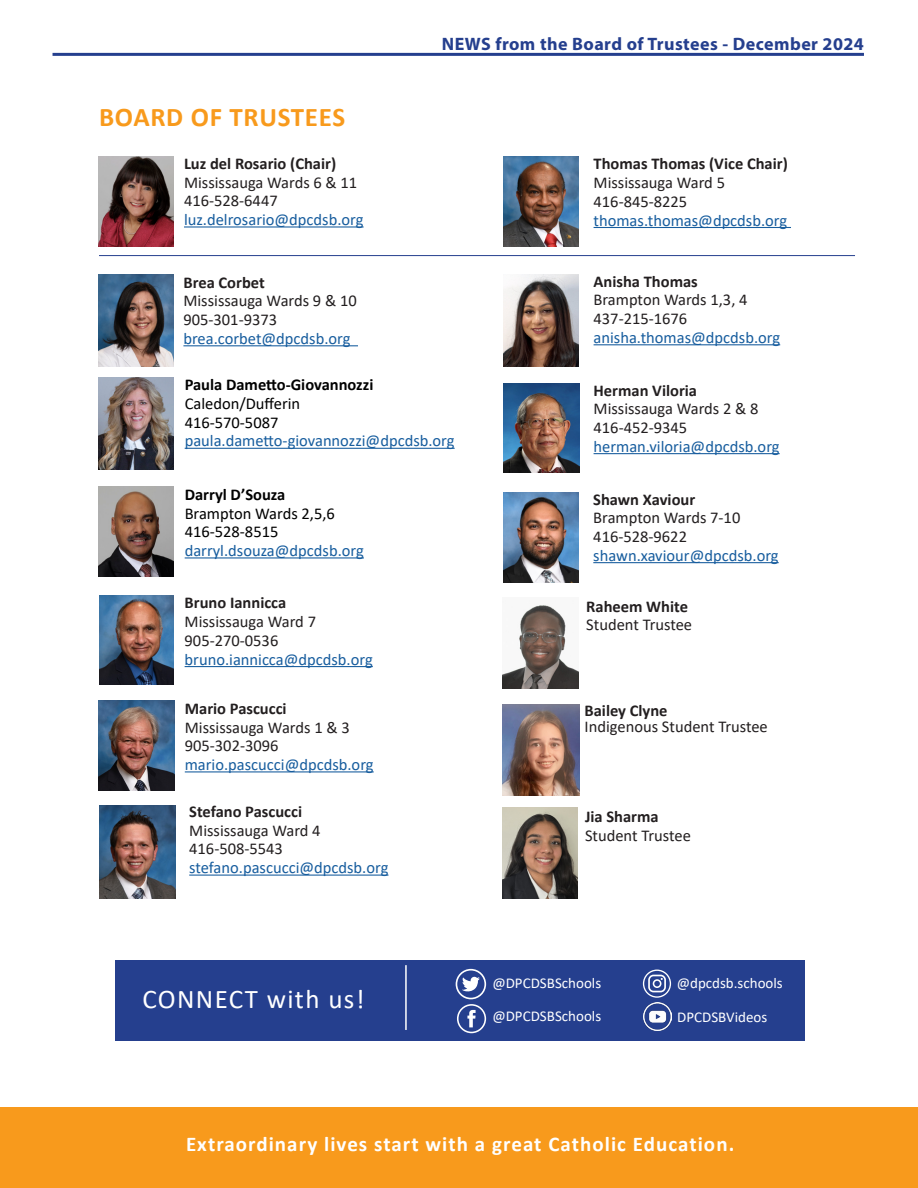
<style>
.page{position:relative;width:918px;height:1188px;background:#fff}
.page>*{position:absolute;margin:0;border:0;box-sizing:border-box;transform-origin:0 0}
.t1{font:700 27px "Calibri";letter-spacing:.025em;color:#f89a1c}
.t2{font:27px "Calibri";letter-spacing:.05em;color:#fff}
.t3{font:700 21px "Calibri";letter-spacing:.05em;color:#fff}
.t4{font:700 18px "Myriad Pro";letter-spacing:.025em;color:#253f8e}
.t5{font:16.5px/18.8px "Calibri";color:#231f20}
.t6{font:16.5px "Calibri";color:#175d9e}
.t7{font:700 16.5px "Calibri";color:#231f20}
.t8{font:700 16.5px/18.8px "Calibri";color:#000}
.t9{font:16.5px "Calibri";color:#000}
.t10{font:15px "Calibri";color:#fff}
.s1{font-weight:400}
.s2{font-weight:700}
</style>
<div class="page">
<hr style="left:53px;top:53px;width:811px;height:3px;background:#253f8e">
<hr style="left:183px;top:345px;width:175px;height:1px;background:#175d9e">
<img style="left:99px;top:486px;width:75px;height:90px">
<hr style="left:185px;top:771px;width:189px;height:1px;background:#175d9e">
<hr style="left:594px;top:453px;width:186px;height:1px;background:#175d9e">
<hr style="left:189px;top:875px;width:200px;height:1px;background:#175d9e">
<hr style="left:594px;top:227px;width:197px;height:1px;background:#175d9e">
<hr style="left:184px;top:226px;width:180px;height:2px;background:#175d9e">
<hr style="left:185px;top:557px;width:179px;height:1px;background:#175d9e">
<hr style="left:594px;top:344px;width:186px;height:1px;background:#175d9e">
<hr style="left:593px;top:562px;width:186px;height:1px;background:#175d9e">
<hr style="left:185px;top:448px;width:270px;height:1px;background:#175d9e">
<hr style="left:99px;top:255px;width:756px;height:1px;background:#253f8e">
<hr style="left:185px;top:666px;width:188px;height:1px;background:#175d9e">
<div style="left:0;top:1107px;width:918px;height:81px;background:#f89a1c"></div>
<img style="left:99px;top:275px;width:74px;height:91px">
<img style="left:99px;top:595px;width:75px;height:90px">
<img style="left:99px;top:701px;width:76px;height:90px">
<img style="left:100px;top:806px;width:75px;height:92px">
<img style="left:503px;top:157px;width:76px;height:89px">
<img style="left:503px;top:492px;width:76px;height:91px">
<img style="left:99px;top:378px;width:74px;height:92px">
<img style="left:503px;top:274px;width:76px;height:93px">
<img style="left:503px;top:383px;width:76px;height:90px">
<img style="left:99px;top:157px;width:74px;height:89px">
<div style="left:115px;top:960px;width:689px;height:81px;background:#253f8e"></div>
<svg style="left:643px;top:970px;width:28px;height:28px"></svg>
<svg style="left:456px;top:969px;width:30px;height:64px"></svg>
<img style="left:643px;top:1002px;width:28px;height:29px">
<hr style="left:405px;top:965px;width:2px;height:65px;background:#fff">
<img style="left:503px;top:705px;width:76px;height:90px">
<img style="left:502px;top:605px;width:77px;height:83px">
<img style="left:502px;top:807px;width:76px;height:92px">
<p class="t1" style="left:99px;top:98px;width:248px">BOARD OF TRUSTEES</p>
<p class="t7" style="left:184px;top:152px;width:154px">Luz del Rosario (Chair)</p>
<p class="t5" style="left:184px;top:172px;width:175px">Mississauga Wards 6 &amp; 11</p>
<p class="t5" style="left:184px;top:191px;width:95px">416-528-6447</p>
<p class="t6" style="left:184px;top:208px;width:181px">luz.delrosario@dpcdsb.org</p>
<p class="t7" style="left:183px;top:271px;width:83px">Brea Corbet</p>
<p class="t5" style="left:183px;top:291px;width:175px">Mississauga Wards 9 &amp; 10</p>
<p class="t5" style="left:183px;top:310px;width:95px">905-301-9373</p>
<p class="t6" style="left:183px;top:327px;width:169px">brea.corbet@dpcdsb.org</p>
<p class="t4" style="left:442px;top:33px;width:424px">NEWS from the Board of Trustees - December 2024</p>
<p class="t7" style="left:594px;top:152px;width:196px">Thomas Thomas (Vice Chair)</p>
<p class="t5" style="left:594px;top:173px;width:133px">Mississauga Ward 5</p>
<p class="t5" style="left:594px;top:192px;width:95px">416-845-8225</p>
<p class="t6" style="left:594px;top:209px;width:195px">thomas.thomas@dpcdsb.org</p>
<p class="t7" style="left:594px;top:270px;width:106px">Anisha Thomas</p>
<p class="t5" style="left:594px;top:290px;width:155px">Brampton Wards 1,3, 4</p>
<p class="t5" style="left:594px;top:309px;width:95px">437-215-1676</p>
<p class="t6" style="left:594px;top:326px;width:188px">anisha.thomas@dpcdsb.org</p>
<p class="t8" style="left:185px;top:375px;width:190px">Paula Dametto-Giovannozzi<br><span class="s1">Caledon/Dufferin</span></p>
<p class="t9" style="left:185px;top:411px;width:95px">416-570-5087</p>
<p class="t6" style="left:185px;top:429px;width:271px">paula.dametto-giovannozzi@dpcdsb.org</p>
<p class="t8" style="left:185px;top:485px;width:102px">Darryl D’Souza</p>
<p class="t9" style="left:185px;top:502px;width:152px">Brampton Wards 2,5,6</p>
<p class="t9" style="left:185px;top:520px;width:95px">416-528-8515</p>
<p class="t6" style="left:185px;top:539px;width:181px">darryl.dsouza@dpcdsb.org</p>
<p class="t7" style="left:185px;top:591px;width:103px">Bruno Iannicca</p>
<p class="t5" style="left:185px;top:612px;width:133px">Mississauga Ward 7</p>
<p class="t5" style="left:185px;top:631px;width:95px">905-270-0536</p>
<p class="t6" style="left:185px;top:648px;width:190px">bruno.iannicca@dpcdsb.org</p>
<p class="t5" style="left:185px;top:699px;width:166px"><span class="s2">Mario Pascucci<br></span>Mississauga Wards 1 &amp; 3</p>
<p class="t5" style="left:185px;top:736px;width:95px">905-302-3096</p>
<p class="t6" style="left:185px;top:753px;width:190px">mario.pascucci@dpcdsb.org</p>
<p class="t7" style="left:189px;top:800px;width:114px">Stefano Pascucci</p>
<p class="t5" style="left:189px;top:820px;width:133px">Mississauga Ward 4</p>
<p class="t5" style="left:189px;top:839px;width:95px">416-508-5543</p>
<p class="t6" style="left:189px;top:856px;width:201px">stefano.pascucci@dpcdsb.org</p>
<p class="t7" style="left:594px;top:378px;width:105px">Herman Viloria</p>
<p class="t5" style="left:594px;top:399px;width:166px">Mississauga Wards 2 &amp; 8</p>
<p class="t5" style="left:594px;top:418px;width:95px">416-452-9345</p>
<p class="t6" style="left:594px;top:435px;width:188px">herman.viloria@dpcdsb.org</p>
<p class="t7" style="left:593px;top:487px;width:104px">Shawn Xaviour</p>
<p class="t5" style="left:593px;top:508px;width:149px">Brampton Wards 7-10</p>
<p class="t5" style="left:593px;top:527px;width:95px">416-528-9622</p>
<p class="t6" style="left:593px;top:544px;width:187px">shawn.xaviour@dpcdsb.org</p>
<p class="t5" style="left:586px;top:596px;width:107px"><span class="s2">Raheem White<br></span>Student Trustee</p>
<p class="t5" style="left:585px;top:702px;width:185px;line-height:16.5px"><span class="s2">Bailey Clyne<br></span>Indigenous Student Trustee</p>
<p class="t5" style="left:585px;top:806px;width:107px;line-height:19.5px"><span class="s2">Jia Sharma<br></span>Student Trustee</p>
<p class="t2" style="left:142px;top:980px;width:224px">CONNECT with us!</p>
<p class="t10" style="left:492px;top:973px;width:110px">@DPCDSBSchools</p>
<p class="t10" style="left:492px;top:1006px;width:110px">@DPCDSBSchools</p>
<p class="t10" style="left:677px;top:972px;width:108px">@dpcdsb.schools</p>
<p class="t10" style="left:677px;top:1007px;width:92px">DPCDSBVideos</p>
<p class="t3" style="left:186px;top:1130px;width:550px">Extraordinary lives start with a great Catholic Education.</p>
</div>
